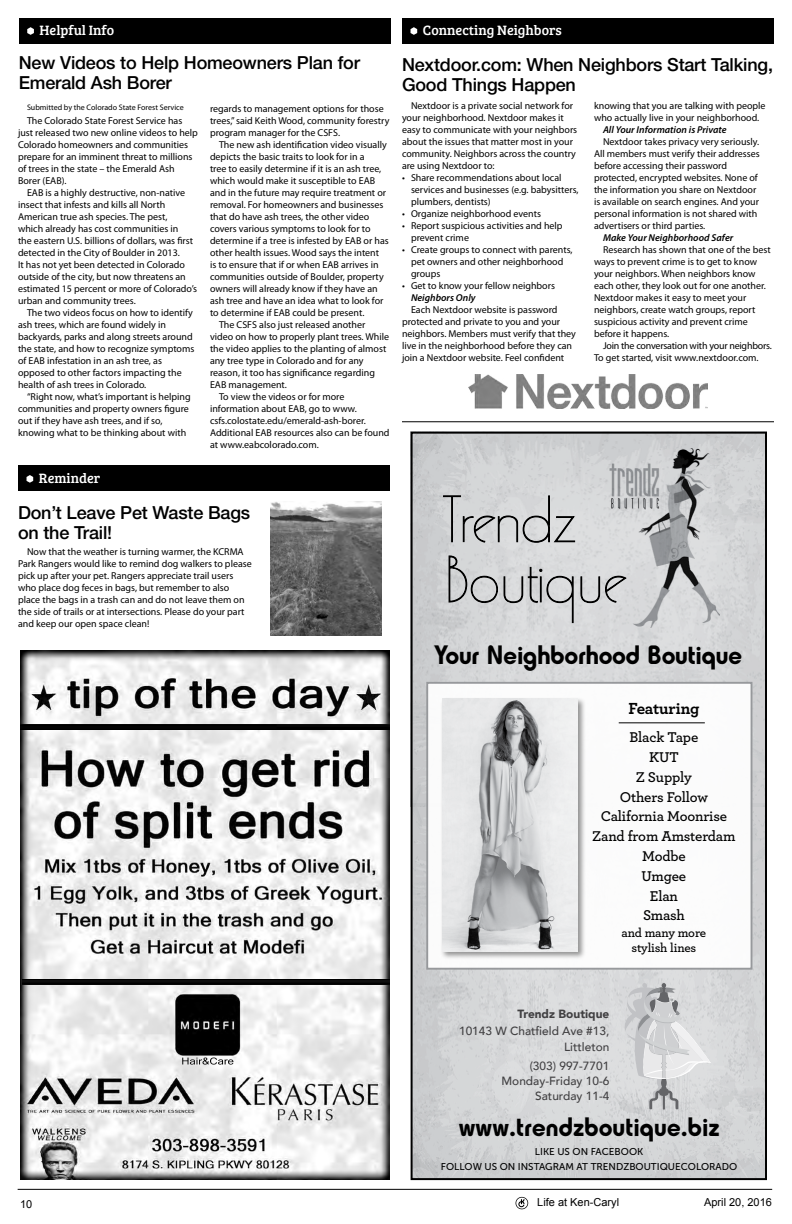
<style>
.page{position:relative;width:792px;height:1224px;background:#fff}
.page>*{position:absolute;margin:0;border:0;box-sizing:border-box;transform-origin:0 0}
.t1{font:26.7px "Hammer Fat";letter-spacing:-.01em;color:#000}
.t2{font:500 18px/20px "Helvetica Neue";letter-spacing:-.01em;color:#000}
.t3{font:700 16.8px "Archer";letter-spacing:-.01em;color:#000}
.t4{font:600 14.9px/19.8px "Archer";letter-spacing:-.01em;color:#000;text-align:center}
.t5{font:14px "Bree Serif";color:#fff}
.t6{font:600 12.9px/14.9px "Archer";letter-spacing:-.02em;color:#000;text-align:center}
.t7{font:500 11.9px/14.9px "Avenir";color:#414042;text-align:right}
.t8{font:900 11.9px "Avenir";color:#414042}
.t9{font:11px "Arial";color:#000}
.t10{font:10px/12px "Myriad Pro";color:#000}
.t11{font:10px/12px "Myriad Pro";letter-spacing:-.02em;color:#000}
.t12{font:italic 600 10px "Myriad Pro";color:#000}
.t13{font:9.9px/14.8px "Museo Sans 500";color:#000;text-align:center}
.t14{font:8px "Myriad Pro";color:#000}
</style>
<div class="page">
<hr style="left:18px;top:1189px;width:754px;height:1px;background:#000">
<svg style="left:516px;top:1197px;width:12px;height:12px"></svg>
<img style="left:414px;top:807px;width:350px;height:370px">
<img style="left:414px;top:435px;width:350px;height:372px">
<div style="left:411px;top:432px;width:356px;height:748px;border:2px solid #000"></div>
<img style="left:609px;top:449px;width:111px;height:178px">
<svg style="left:625px;top:983px;width:86px;height:127px"></svg>
<div style="left:427px;top:683px;width:325px;height:286px;background:#fff"></div>
<div style="left:426px;top:682px;width:326px;height:288px;border:2px solid #939598"></div>
<svg style="left:445px;top:555px;width:183px;height:69px"></svg>
<svg style="left:443px;top:495px;width:133px;height:48px"></svg>
<div style="left:440px;top:697px;width:146px;height:262px;background:#000;opacity:.42"></div>
<img style="left:442px;top:699px;width:136px;height:252px">
<hr style="left:619px;top:722px;width:86px;height:1px;background:#000">
<img style="left:21px;top:650px;width:368px;height:529px">
<div style="left:21px;top:725px;width:368px;height:5px;background:#030303"></div>
<div style="left:22px;top:979px;width:367px;height:5px;background:#080808"></div>
<div style="left:402px;top:18px;width:372px;height:25px;background:#000"></div>
<svg style="left:411px;top:27px;width:6px;height:8px"></svg>
<img style="left:469px;top:375px;width:239px;height:33px">
<hr style="left:402px;top:422px;width:372px;height:1px;background:#000">
<div style="left:19px;top:18px;width:372px;height:25px;background:#000"></div>
<svg style="left:27px;top:27px;width:7px;height:8px"></svg>
<div style="left:18px;top:466px;width:372px;height:25px;background:#000"></div>
<svg style="left:27px;top:475px;width:6px;height:8px"></svg>
<img style="left:270px;top:502px;width:112px;height:133px">
<h3 class="t5" style="left:40px;top:20px;width:76px">Helpful Info</h3>
<h2 class="t2" style="left:19px;top:52px;width:343px">New Videos to Help Homeowners Plan for<br>Emerald Ash Borer</h2>
<p class="t14" style="left:27px;top:102px;width:158px">Submitted by the Colorado State Forest Service</p>
<p class="t10" style="left:18px;top:115px;width:182px;text-indent:9px">The Colorado State Forest Service has just released two new online videos to help Colorado homeowners and communities prepare for an imminent threat to millions of trees in the state – the Emerald Ash Borer (EAB).</p>
<p class="t10" style="left:18px;top:187px;width:181px;text-indent:9px">EAB is a highly destructive, non-native insect that infests and kills all North American true ash species. The pest,<br>which already has cost communities in<br>the eastern U.S. billions of dollars, was first detected in the City of Boulder in 2013.<br>It has not yet been detected in Colorado outside of the city, but now threatens an estimated 15 percent or more of Colorado’s urban and community trees.</p>
<p class="t10" style="left:18px;top:307px;width:178px;text-indent:9px">The two videos focus on how to identify ash trees, which are found widely in backyards, parks and along streets around the state, and how to recognize symptoms of EAB infestation in an ash tree, as opposed to other factors impacting the health of ash trees in Colorado.</p>
<p class="t10" style="left:18px;top:391px;width:174px;text-indent:9px">“Right now, what’s important is helping communities and property owners figure out if they have ash trees, and if so, knowing what to be thinking about with</p>
<p class="t10" style="left:210px;top:102px;width:181px">regards to management options for those trees,” said Keith Wood, community forestry program manager for the CSFS.</p>
<p class="t10" style="left:219px;top:138px;width:169px">The new ash identification video visually</p>
<p class="t10" style="left:210px;top:150px;width:156px">depicts the basic traits to look for in a</p>
<p class="t10" style="left:210px;top:162px;width:173px">tree to easily determine if it is an ash tree,</p>
<p class="t10" style="left:210px;top:174px;width:167px">which would make it susceptible to EAB</p>
<p class="t10" style="left:210px;top:186px;width:178px">and in the future may require treatment or</p>
<p class="t10" style="left:210px;top:198px;width:175px">removal. For homeowners and businesses</p>
<p class="t10" style="left:210px;top:210px;width:161px">that do have ash trees, the other video</p>
<p class="t10" style="left:210px;top:222px;width:162px">covers various symptoms to look for to</p>
<p class="t10" style="left:210px;top:234px;width:180px">determine if a tree is infested by EAB or has</p>
<p class="t10" style="left:210px;top:246px;width:171px">other health issues. Wood says the intent</p>
<p class="t10" style="left:210px;top:258px;width:170px">is to ensure that if or when EAB arrives in</p>
<p class="t10" style="left:210px;top:270px;width:175px">communities outside of Boulder, property</p>
<p class="t10" style="left:210px;top:282px;width:169px">owners will already know if they have an</p>
<p class="t10" style="left:210px;top:294px;width:175px">ash tree and have an idea what to look for</p>
<p class="t10" style="left:210px;top:306px;width:156px">to determine if EAB could be present.</p>
<p class="t10" style="left:219px;top:318px;width:148px">The CSFS also just released another</p>
<p class="t10" style="left:210px;top:330px;width:181px">video on how to properly plant trees. While</p>
<p class="t10" style="left:210px;top:342px;width:178px">the video applies to the planting of almost</p>
<p class="t10" style="left:210px;top:354px;width:155px">any tree type in Colorado and for any</p>
<p class="t10" style="left:210px;top:366px;width:166px">reason, it too has significance regarding</p>
<p class="t10" style="left:210px;top:378px;width:78px">EAB management.</p>
<p class="t10" style="left:219px;top:390px;width:127px">To view the videos or for more</p>
<p class="t10" style="left:210px;top:402px;width:148px">information about EAB, go to www.</p>
<p class="t10" style="left:210px;top:414px;width:157px">csfs.colostate.edu/emerald-ash-borer.</p>
<p class="t10" style="left:210px;top:426px;width:181px">Additional EAB resources also can be found</p>
<p class="t10" style="left:210px;top:438px;width:110px">at www.eabcolorado.com.</p>
<h3 class="t5" style="left:39px;top:468px;width:63px">Reminder</h3>
<h2 class="t2" style="left:18px;top:502px;width:234px">Don’t Leave Pet Waste Bags on the Trail!</h2>
<p class="t10" style="left:18px;top:546px;width:235px;text-indent:9px">Now that the weather is turning warmer, the KCRMA Park Rangers would like to remind dog walkers to please pick up after your pet. Rangers appreciate trail users who place dog feces in bags, but remember to also place the bags in a trash can and do not leave them on the side of trails or at intersections. Please do your part and keep our open space clean!</p>
<h3 class="t5" style="left:423px;top:20px;width:140px">Connecting Neighbors</h3>
<h2 class="t2" style="left:402px;top:54px;width:373px">Nextdoor.com: When Neighbors Start Talking,<br>Good Things Happen</h2>
<p class="t10" style="left:402px;top:100px;width:177px;text-indent:9px">Nextdoor is a private social network for your neighborhood. Nextdoor makes it easy to communicate with your neighbors about the issues that matter most in your community. Neighbors across the country are using Nextdoor to:</p>
<p class="t10" style="left:411px;top:172px;width:169px;text-indent:-9px">• Share recommendations about local services and businesses (e.g. babysitters, plumbers, dentists)</p>
<p class="t10" style="left:402px;top:208px;width:141px">• Organize neighborhood events</p>
<p class="t10" style="left:411px;top:220px;width:153px;text-indent:-9px">• Report suspicious activities and help prevent crime</p>
<p class="t10" style="left:411px;top:244px;width:163px;text-indent:-9px">• Create groups to connect with parents, pet owners and other neighborhood groups</p>
<p class="t10" style="left:402px;top:280px;width:154px">• Get to know your fellow neighbors</p>
<p class="t12" style="left:411px;top:291px;width:66px">Neighbors Only</p>
<p class="t10" style="left:402px;top:304px;width:176px;text-indent:9px">Each Nextdoor website is password protected and private to you and your neighbors. Members must verify that they live in the neighborhood before they can join a Nextdoor website. Feel confident</p>
<p class="t10" style="left:594px;top:100px;width:173px">knowing that you are talking with people who actually live in your neighborhood.</p>
<p class="t12" style="left:603px;top:123px;width:125px">All Your Information is Private</p>
<p class="t10" style="left:594px;top:136px;width:167px;text-indent:9px">Nextdoor takes privacy very seriously.<br>All members must verify their addresses before accessing their password protected, encrypted websites. None of the information you share on Nextdoor is available on search engines. And your personal information is not shared with advertisers or third parties.</p>
<p class="t12" style="left:603px;top:231px;width:132px">Make Your Neighborhood Safer</p>
<p class="t10" style="left:594px;top:244px;width:178px;text-indent:9px">Research has shown that one of the best ways to prevent crime is to get to know your neighbors. When neighbors know each other, they look out for one another.<br>Nextdoor makes it easy to meet your neighbors, create watch groups, report suspicious activity and prevent crime before it happens.</p>
<p class="t11" style="left:594px;top:340px;width:179px;text-indent:9px">Join the conversation with your neighbors.<br>To get started, visit www.nextdoor.com.</p>
<h1 class="t1" style="left:434px;top:642px;width:309px">Your Neighborhood Boutique</h1>
<h3 class="t3" style="left:628px;top:696px;width:73px">Featuring</h3>
<h3 class="t4" style="left:592px;top:726px;width:145px">Black Tape<br>KUT<br>Z Supply<br>Others Follow<br>California Moonrise<br>Zand from Amsterdam<br>Modbe<br>Umgee<br>Elan<br>Smash</h3>
<p class="t6" style="left:622px;top:925px;width:86px">and many more stylish lines</p>
<p class="t8" style="left:518px;top:1004px;width:93px">Trendz Boutique</p>
<p class="t7" style="left:459px;top:1022px;width:152px;line-height:15.8px">10143 W Chatfield Ave #13,<br>Littleton</p>
<p class="t7" style="left:502px;top:1058px;width:109px">(303) 997-7701<br>Monday-Friday 10-6<br>Saturday 11-4</p>
<h1 class="t1" style="left:459px;top:1113px;width:263px">www.trendzboutique.biz</h1>
<p class="t13" style="left:441px;top:1144px;width:298px">LIKE US ON FACEBOOK<br>FOLLOW US ON INSTAGRAM AT TRENDZBOUTIQUECOLORADO</p>
<p class="t9" style="left:20px;top:1198px;width:14px">10</p>
<p class="t9" style="left:537px;top:1196px;width:83px">Life at Ken-Caryl</p>
<p class="t9" style="left:704px;top:1196px;width:69px">April 20, 2016</p>
</div>
